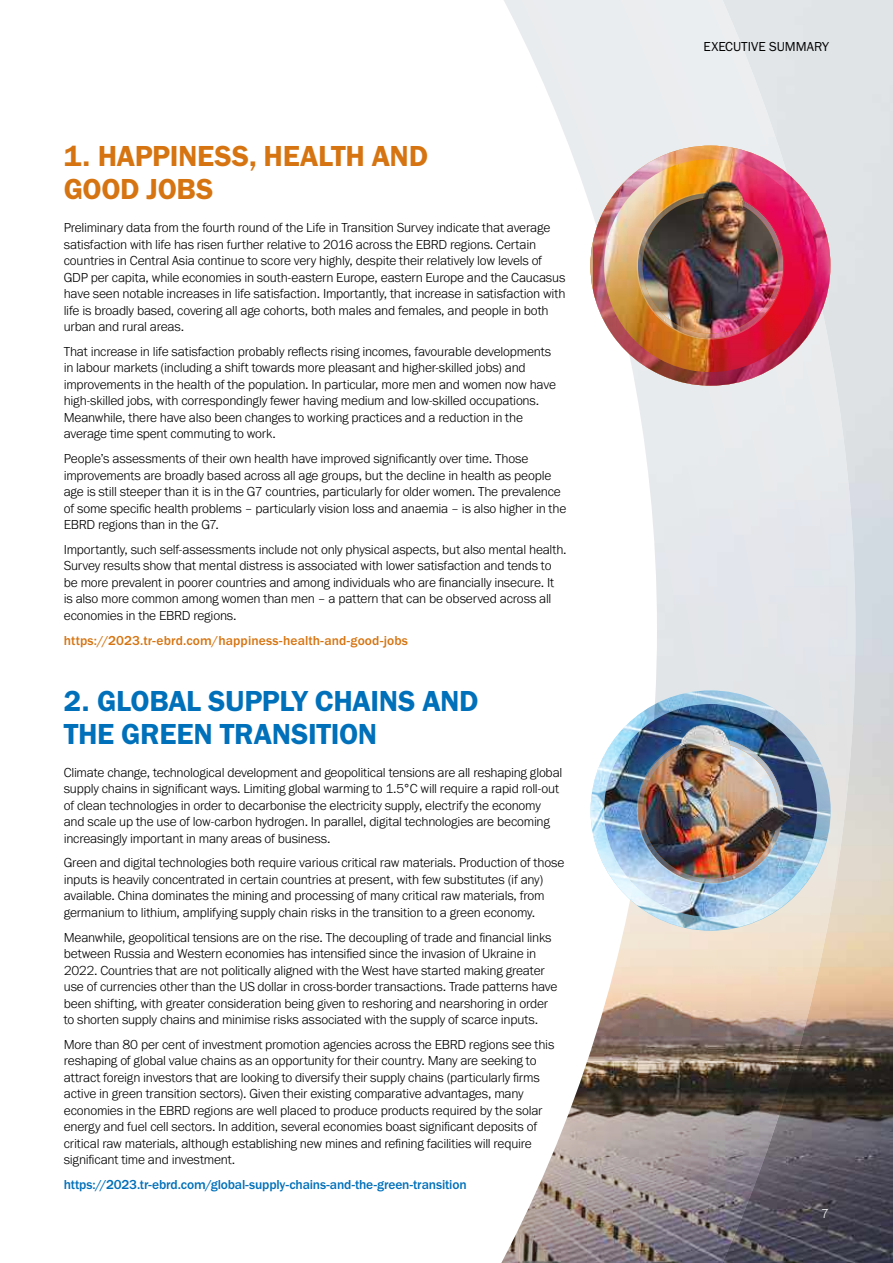
<style>
.page{position:relative;width:893px;height:1263px;background:#fff}
.page>*{position:absolute;margin:0;border:0;box-sizing:border-box;transform-origin:0 0}
.t1{font:30px/33px "Franklin Gothic URW Dem";letter-spacing:-.01em;color:#0070ba}
.t2{font:30px/33px "Franklin Gothic URW Dem";letter-spacing:-.01em;color:#d67411}
.t3{font:300 13.5px/16.5px "Franklin Gothic URW";letter-spacing:-.015em;color:#000}
.t4{font:500 13.5px "Franklin Gothic URW";letter-spacing:-.01em;color:#0070ba}
.t5{font:500 13.5px "Franklin Gothic URW";letter-spacing:.01em;color:#d67411}
.t6{font:13.5px "Franklin Gothic URW Boo";color:#000}
.t7{font:300 13.5px "Franklin Gothic URW";color:#fff}
</style>
<div class="page">
<img style="left:855px;top:0;width:38px;height:1263px">
<svg style="left:657px;top:0;width:198px;height:1263px;background:#c3bfbf"></svg>
<svg style="left:501px;top:0;width:156px;height:1263px"></svg>
<img style="left:593px;top:146px;width:237px;height:240px">
<img style="left:604px;top:159px;width:213px;height:213px;border-radius:106px">
<img style="left:638px;top:193px;width:145px;height:145px">
<img style="left:642px;top:198px;width:136px;height:136px;border-radius:68px">
<img style="left:702px;top:178px;width:47px;height:30px">
<img style="left:590px;top:690px;width:240px;height:240px;border-radius:120px">
<img style="left:604px;top:704px;width:213px;height:213px;border-radius:106px">
<img style="left:638px;top:738px;width:145px;height:145px">
<img style="left:642px;top:742px;width:136px;height:136px;border-radius:68px">
<img style="left:672px;top:721px;width:77px;height:50px">
<img style="left:755px;top:797px;width:48px;height:69px">
<h1 class="t2" style="left:64px;top:139px;width:366px">1. HAPPINESS, HEALTH AND<br>GOOD JOBS</h1>
<p class="t3" style="left:64px;top:219px;width:503px">Preliminary data from the fourth round of the Life in Transition Survey indicate that average satisfaction with life has risen further relative to 2016 across the EBRD regions. Certain countries in Central Asia continue to score very highly, despite their relatively low levels of GDP per capita, while economies in south-eastern Europe, eastern Europe and the Caucasus have seen notable increases in life satisfaction. Importantly, that increase in satisfaction with life is broadly based, covering all age cohorts, both males and females, and people in both urban and rural areas.</p>
<p class="t3" style="left:64px;top:343px;width:494px">That increase in life satisfaction probably reflects rising incomes, favourable developments in labour markets (including a shift towards more pleasant and higher-skilled jobs) and improvements in the health of the population. In particular, more men and women now have high-skilled jobs, with correspondingly fewer having medium and low-skilled occupations.<br>Meanwhile, there have also been changes to working practices and a reduction in the average time spent commuting to work.</p>
<p class="t3" style="left:64px;top:450px;width:504px">People’s assessments of their own health have improved significantly over time. Those improvements are broadly based across all age groups, but the decline in health as people age is still steeper than it is in the G7 countries, particularly for older women. The prevalence of some specific health problems – particularly vision loss and anaemia – is also higher in the EBRD regions than in the G7.</p>
<p class="t3" style="left:64px;top:541px;width:504px">Importantly, such self-assessments include not only physical aspects, but also mental health.<br>Survey results show that mental distress is associated with lower satisfaction and tends to be more prevalent in poorer countries and among individuals who are financially insecure. It is also more common among women than men – a pattern that can be observed across all economies in the EBRD regions.</p>
<p class="t5" style="left:64px;top:632px;width:346px">https://2023.tr-ebrd.com/happiness-health-and-good-jobs</p>
<h1 class="t1" style="left:64px;top:684px;width:416px">2. GLOBAL SUPPLY CHAINS AND<br>THE GREEN TRANSITION</h1>
<p class="t3" style="left:64px;top:764px;width:500px">Climate change, technological development and geopolitical tensions are all reshaping global supply chains in significant ways. Limiting global warming to 1.5°C will require a rapid roll-out of clean technologies in order to decarbonise the electricity supply, electrify the economy and scale up the use of low-carbon hydrogen. In parallel, digital technologies are becoming increasingly important in many areas of business.</p>
<p class="t3" style="left:64px;top:854px;width:502px">Green and digital technologies both require various critical raw materials. Production of those inputs is heavily concentrated in certain countries at present, with few substitutes (if any) available. China dominates the mining and processing of many critical raw materials, from germanium to lithium, amplifying supply chain risks in the transition to a green economy.</p>
<p class="t3" style="left:64px;top:928px;width:495px">Meanwhile, geopolitical tensions are on the rise. The decoupling of trade and financial links between Russia and Western economies has intensified since the invasion of Ukraine in 2022. Countries that are not politically aligned with the West have started making greater use of currencies other than the US dollar in cross-border transactions. Trade patterns have been shifting, with greater consideration being given to reshoring and nearshoring in order to shorten supply chains and minimise risks associated with the supply of scarce inputs.</p>
<p class="t3" style="left:64px;top:1036px;width:492px">More than 80 per cent of investment promotion agencies across the EBRD regions see this reshaping of global value chains as an opportunity for their country. Many are seeking to attract foreign investors that are looking to diversify their supply chains (particularly firms active in green transition sectors). Given their existing comparative advantages, many economies in the EBRD regions are well placed to produce products required by the solar energy and fuel cell sectors. In addition, several economies boast significant deposits of critical raw materials, although establishing new mines and refining facilities will require significant time and investment.</p>
<p class="t4" style="left:64px;top:1176px;width:404px">https://2023.tr-ebrd.com/global-supply-chains-and-the-green-transition</p>
<p class="t6" style="left:704px;top:38px;width:127px">EXECUTIVE SUMMARY</p>
<p class="t7" style="left:821px;top:1205px;width:9px">7</p>
</div>
